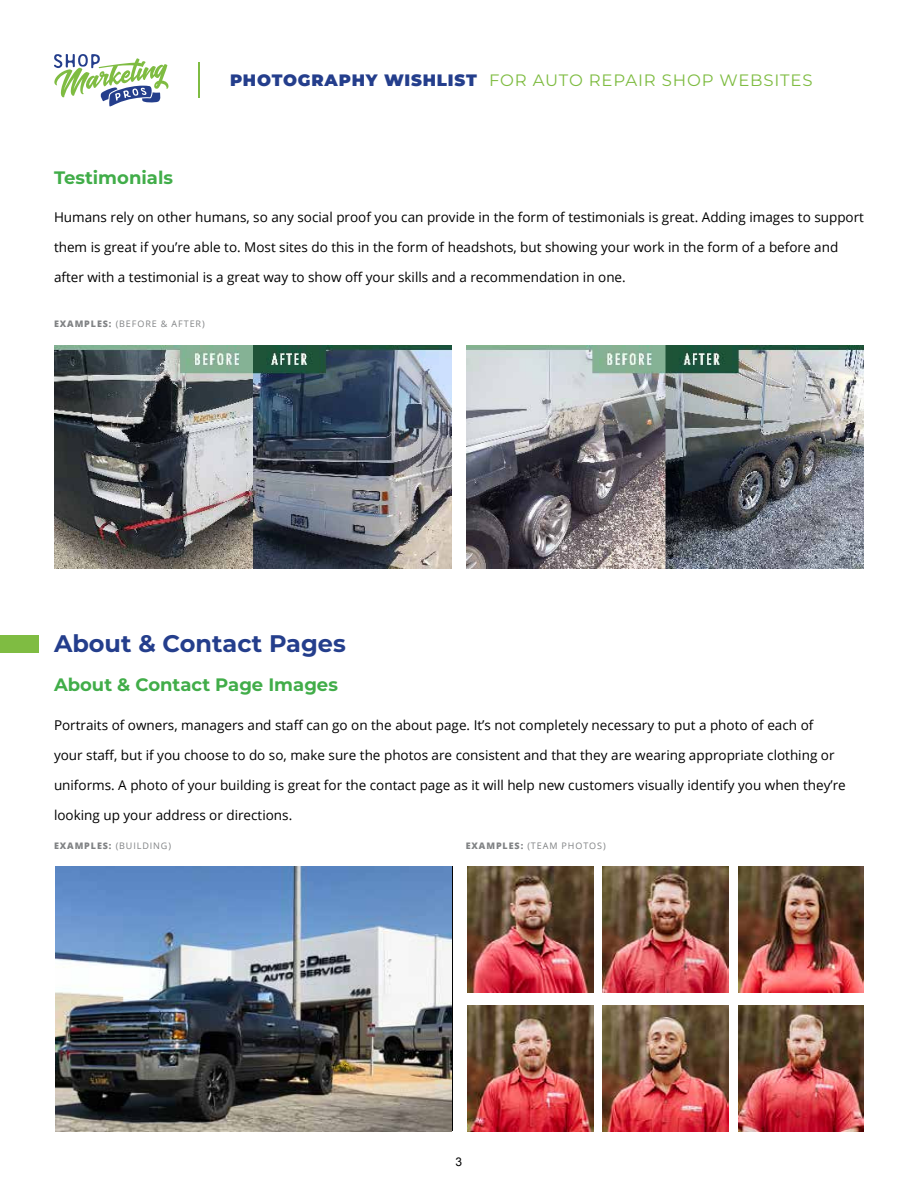
<style>
.page{position:relative;width:918px;height:1188px;background:#fff}
.page>*{position:absolute;margin:0;border:0;box-sizing:border-box;transform-origin:0 0}
.t1{font:700 24px "Montserrat";color:#243e8c}
.t2{font:700 18px "Montserrat";color:#41ad49}
.t3{font:16.5px "Montserrat";letter-spacing:.05em;color:#7fbc42}
.t4{font:13.5px "Open Sans";color:#000}
.t5{font:12px "Arial";color:#000}
.t6{font:9px "Open Sans";letter-spacing:.1em;color:#808284}
.s1{font-weight:900;color:#243e8c}
.s2{font-weight:800}
</style>
<div class="page">
<svg style="left:54px;top:54px;width:115px;height:53px"></svg>
<hr style="left:198px;top:63px;width:2px;height:35px;background:#7fbc42">
<img style="left:54px;top:345px;width:397px;height:224px">
<img style="left:467px;top:345px;width:397px;height:224px">
<div style="left:0;top:635px;width:39px;height:17px;background:#7fbc42"></div>
<img style="left:55px;top:866px;width:396px;height:265px">
<img style="left:467px;top:866px;width:126px;height:126px">
<img style="left:467px;top:1005px;width:126px;height:126px">
<img style="left:603px;top:866px;width:126px;height:126px">
<img style="left:738px;top:866px;width:126px;height:126px">
<img style="left:603px;top:1005px;width:126px;height:126px">
<img style="left:738px;top:1005px;width:126px;height:126px">
<p class="t3" style="left:230px;top:71px;width:584px"><span class="s1">PHOTOGRAPHY WISHLIST</span> FOR AUTO REPAIR SHOP WEBSITES</p>
<h2 class="t2" style="left:54px;top:170px;width:120px">Testimonials</h2>
<p class="t4" style="left:54px;top:212px;width:812px">Humans rely on other humans, so any social proof you can provide in the form of testimonials is great. Adding images to support</p>
<p class="t4" style="left:54px;top:242px;width:786px">them is great if you’re able to. Most sites do this in the form of headshots, but showing your work in the form of a before and</p>
<p class="t4" style="left:54px;top:268px;width:573px">after with a testimonial is a great way to show off your skills and a recommendation in one.</p>
<p class="t6" style="left:54px;top:321px;width:152px"><span class="s2">EXAMPLES:</span> (BEFORE &amp; AFTER)</p>
<h1 class="t1" style="left:54px;top:633px;width:293px">About &amp; Contact Pages</h1>
<h2 class="t2" style="left:54px;top:677px;width:285px">About &amp; Contact Page Images</h2>
<p class="t4" style="left:54px;top:715px;width:761px">Portraits of owners, managers and staff can go on the about page. It’s not completely necessary to put a photo of each of</p>
<p class="t4" style="left:54px;top:745px;width:782px">your staff, but if you choose to do so, make sure the photos are consistent and that they are wearing appropriate clothing or</p>
<p class="t4" style="left:54px;top:779px;width:793px">uniforms. A photo of your building is great for the contact page as it will help new customers visually identify you when they’re</p>
<p class="t4" style="left:54px;top:809px;width:240px">looking up your address or directions.</p>
<p class="t6" style="left:54px;top:842px;width:119px"><span class="s2">EXAMPLES:</span> (BUILDING)</p>
<p class="t6" style="left:466px;top:842px;width:141px"><span class="s2">EXAMPLES:</span> (TEAM PHOTOS)</p>
<p class="t5" style="left:456px;top:1155px;width:8px">3</p>
</div>
